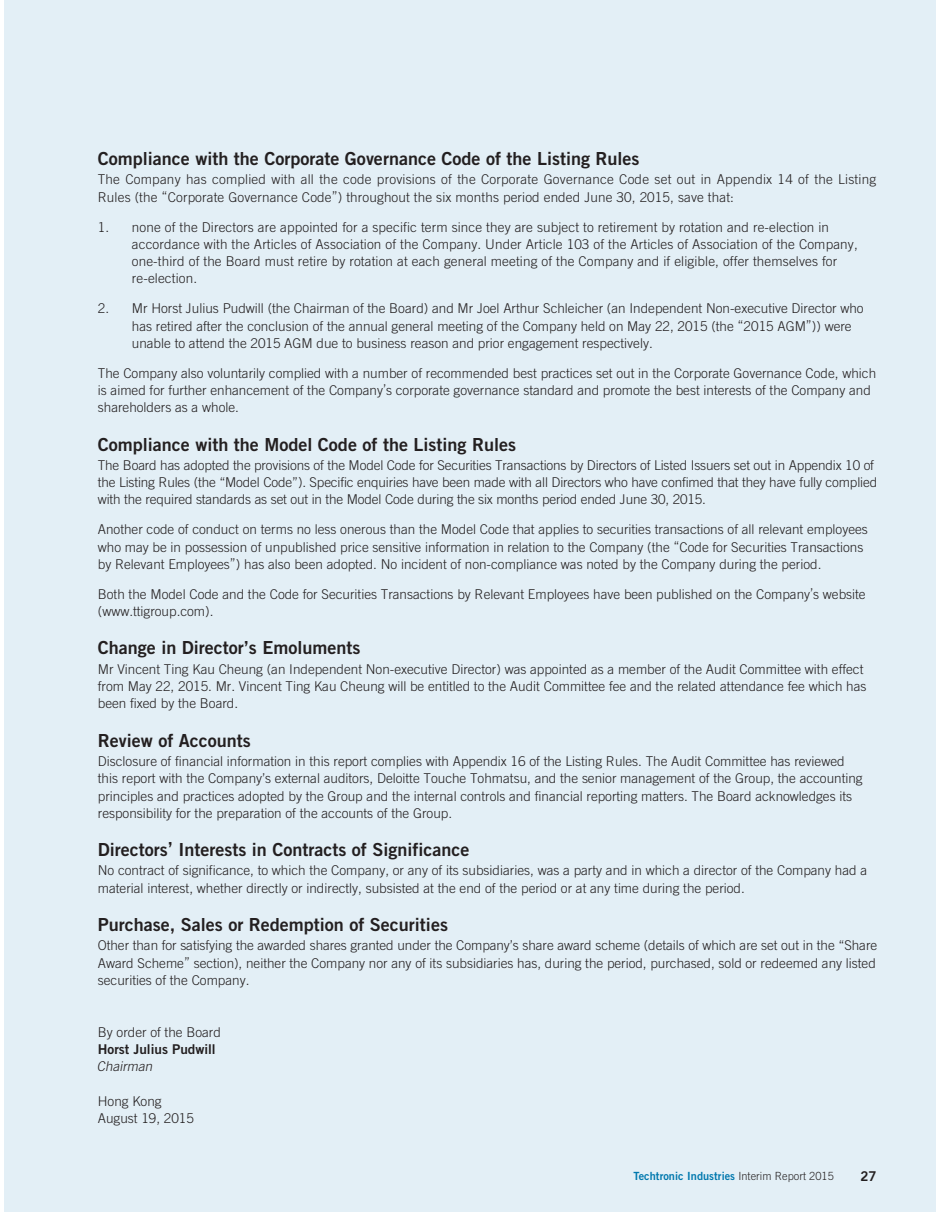
<style>
.page{position:relative;width:936px;height:1212px;background:#fff}
.page>*{position:absolute;margin:0;border:0;box-sizing:border-box;transform-origin:0 0}
._3__標題{font:18px "Trade Gothic LT Std Bd 2";color:#231f20}
._1__內文{font:300 13.5px/17.2px "Trade Gothic LT Std";color:#231f20}
._1__內文-2{font:13.5px "Trade Gothic LT Std Bd 2";color:#231f20}
._1__內文-3{font:italic 300 13.5px "Trade Gothic LT Std";color:#231f20}
.t1{font:11.25px "Trade Gothic LT Std Bd 2";letter-spacing:.005em;color:#0078ae}
.s1{font-family:"Trade Gothic LT Std";font-weight:300;color:#231f20}
</style>
<div class="page">
<div style="left:4px;top:0;width:931px;height:1212px;background:#e3eff6"></div>
<p class="_3__標題" style="left:98px;top:147px;width:543px">Compliance with the Corporate Governance Code of the Listing Rules</p>
<p class="_1__內文" style="left:98px;top:171px;width:779px">The Company has complied with all the code provisions of the Corporate Governance Code set out in Appendix 14 of the Listing<br>Rules (the “Corporate Governance Code”) throughout the six months period ended June 30, 2015, save that:</p>
<p class="_1__內文" style="left:132px;top:218px;width:727px;text-indent:-34px">1. none of the Directors are appointed for a specific term since they are subject to retirement by rotation and re-election in accordance with the Articles of Association of the Company. Under Article 103 of the Articles of Association of the Company, one-third of the Board must retire by rotation at each general meeting of the Company and if eligible, offer themselves for re-election.</p>
<p class="_1__內文" style="left:132px;top:300px;width:733px;text-indent:-34px">2. Mr Horst Julius Pudwill (the Chairman of the Board) and Mr Joel Arthur Schleicher (an Independent Non-executive Director who has retired after the conclusion of the annual general meeting of the Company held on May 22, 2015 (the “2015 AGM”)) were unable to attend the 2015 AGM due to business reason and prior engagement respectively.</p>
<p class="_1__內文" style="left:98px;top:364px;width:779px">The Company also voluntarily complied with a number of recommended best practices set out in the Corporate Governance Code, which is aimed for further enhancement of the Company’s corporate governance standard and promote the best interests of the Company and shareholders as a whole.</p>
<p class="_3__標題" style="left:98px;top:433px;width:419px">Compliance with the Model Code of the Listing Rules</p>
<p class="_1__內文" style="left:98px;top:456px;width:780px">The Board has adopted the provisions of the Model Code for Securities Transactions by Directors of Listed Issuers set out in Appendix 10 of the Listing Rules (the “Model Code”). Specific enquiries have been made with all Directors who have confimed that they have fully complied with the required standards as set out in the Model Code during the six months period ended June 30, 2015.</p>
<p class="_1__內文" style="left:98px;top:521px;width:771px">Another code of conduct on terms no less onerous than the Model Code that applies to securities transactions of all relevant employees who may be in possession of unpublished price sensitive information in relation to the Company (the “Code for Securities Transactions by Relevant Employees”) has also been adopted. No incident of non-compliance was noted by the Company during the period.</p>
<p class="_1__內文" style="left:98px;top:585px;width:769px">Both the Model Code and the Code for Securities Transactions by Relevant Employees have been published on the Company’s website (www.ttigroup.com).</p>
<p class="_3__標題" style="left:98px;top:637px;width:264px">Change in Director’s Emoluments</p>
<p class="_1__內文" style="left:98px;top:660px;width:770px">Mr Vincent Ting Kau Cheung (an Independent Non-executive Director) was appointed as a member of the Audit Committee with effect from May 22, 2015. Mr. Vincent Ting Kau Cheung will be entitled to the Audit Committee fee and the related attendance fee which has been fixed by the Board.</p>
<p class="_3__標題" style="left:98px;top:729px;width:154px">Review of Accounts</p>
<p class="_1__內文" style="left:98px;top:752px;width:766px">Disclosure of financial information in this report complies with Appendix 16 of the Listing Rules. The Audit Committee has reviewed this report with the Company’s external auditors, Deloitte Touche Tohmatsu, and the senior management of the Group, the accounting principles and practices adopted by the Group and the internal controls and financial reporting matters. The Board acknowledges its responsibility for the preparation of the accounts of the Group.</p>
<p class="_3__標題" style="left:98px;top:838px;width:373px">Directors’ Interests in Contracts of Significance</p>
<p class="_1__內文" style="left:98px;top:862px;width:770px">No contract of significance, to which the Company, or any of its subsidiaries, was a party and in which a director of the Company had a material interest, whether directly or indirectly, subsisted at the end of the period or at any time during the period.</p>
<p class="_3__標題" style="left:98px;top:913px;width:351px">Purchase, Sales or Redemption of Securities</p>
<p class="_1__內文" style="left:98px;top:937px;width:780px;text-align:justify">Other than for satisfying the awarded shares granted under the Company’s share award scheme (details of which are set out in the “Share Award Scheme” section), neither the Company nor any of its subsidiaries has, during the period, purchased, sold or redeemed any listed securities of the Company.</p>
<p class="_1__內文" style="left:98px;top:1023px;width:125px">By order of the Board</p>
<p class="_1__內文-2" style="left:98px;top:1040px;width:119px">Horst Julius Pudwill</p>
<p class="_1__內文-3" style="left:97px;top:1058px;width:60px">Chairman</p>
<p class="_1__內文" style="left:98px;top:1092px;width:65px">Hong Kong</p>
<p class="_1__內文" style="left:98px;top:1109px;width:98px">August 19, 2015</p>
<p class="t1" style="left:633px;top:1169px;width:202px">Techtronic Industries <span class="s1">Interim Report 2015</span></p>
<p class="_1__內文-2" style="left:860px;top:1167px;width:18px">27</p>
</div>
